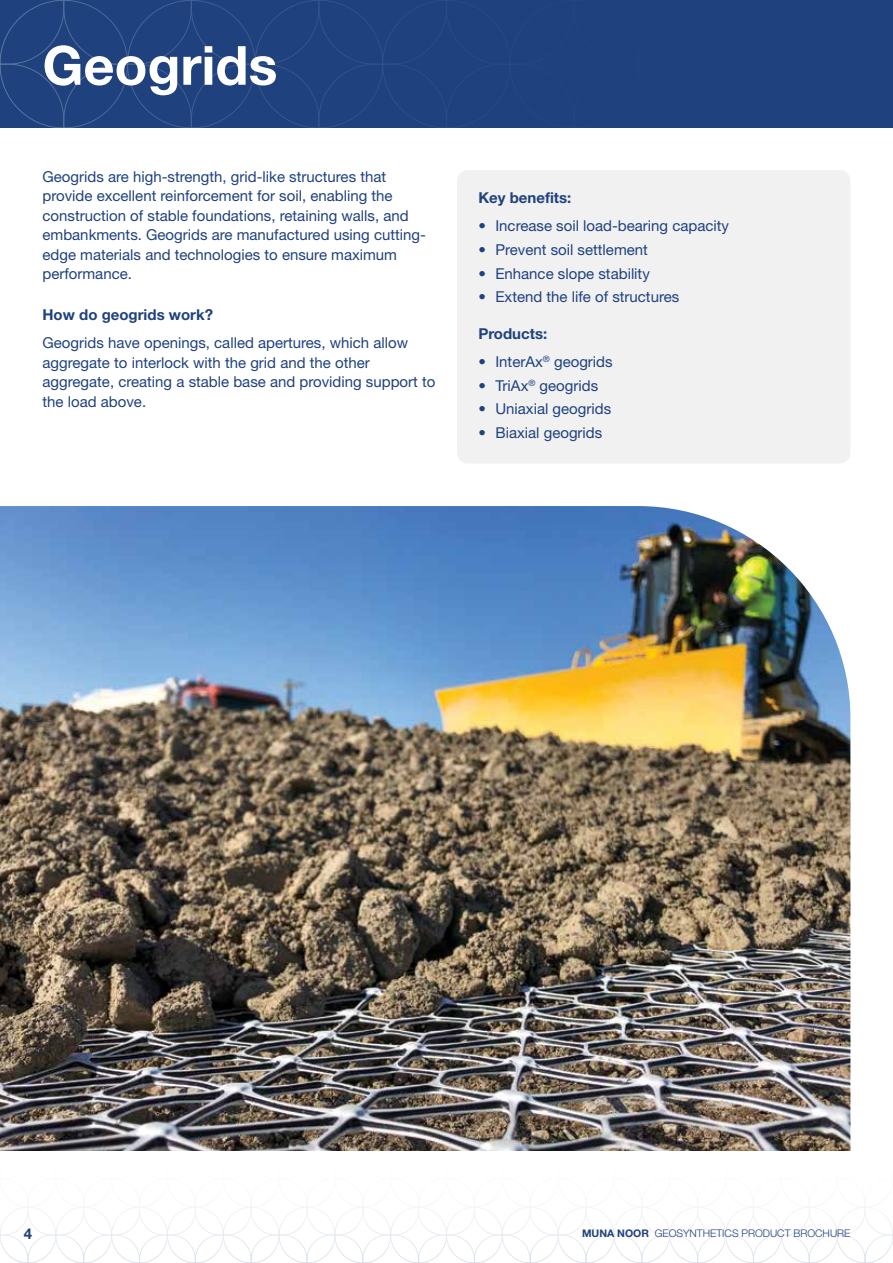
<style>
.page{position:relative;width:893px;height:1263px;background:#fff}
.page>*{position:absolute;margin:0;border:0;box-sizing:border-box;transform-origin:0 0}
.t1{font:700 54px "Helvetica Neue";color:#fff}
.t2{font:15px/19.5px "Helvetica Neue";color:#1f417e}
.t3{font:700 15px "Helvetica Neue";color:#1f417e}
.t4{font:300 10.5px "Helvetica Neue";color:#1f417e}
.s1{font-weight:700}
</style>
<div class="page">
<img style="left:0;top:506px;width:850px;height:645px">
<div style="left:0;top:0;width:893px;height:128px;background:#1f417e"></div>
<div style="left:457px;top:170px;width:393px;height:293px;background:#f1f1f2;border-radius:11px"></div>
<svg style="left:0;top:1202px;width:893px;height:61px"></svg>
<h1 class="t1" style="left:43px;top:32px;width:236px">Geogrids</h1>
<p class="t2" style="left:43px;top:167px;width:385px">Geogrids are high-strength, grid-like structures that provide excellent reinforcement for soil, enabling the construction of stable foundations, retaining walls, and embankments. Geogrids are manufactured using cutting&shy;edge materials and technologies to ensure maximum performance.</p>
<p class="t3" style="left:43px;top:305px;width:172px">How do geogrids work?</p>
<p class="t2" style="left:43px;top:333px;width:394px">Geogrids have openings, called apertures, which allow aggregate to interlock with the grid and the other aggregate, creating a stable base and providing support to the load above.</p>
<p class="t3" style="left:478px;top:188px;width:95px">Key benefits:</p>
<p class="t2" style="left:478px;top:216px;width:252px">• Increase soil load-bearing capacity</p>
<p class="t2" style="left:478px;top:240px;width:171px">• Prevent soil settlement</p>
<p class="t2" style="left:478px;top:263px;width:173px">• Enhance slope stability</p>
<p class="t2" style="left:478px;top:287px;width:202px">• Extend the life of structures</p>
<p class="t3" style="left:478px;top:324px;width:70px">Products:</p>
<p class="t2" style="left:478px;top:352px;width:136px">• InterAx<sup>®</sup> geogrids</p>
<p class="t2" style="left:478px;top:375px;width:121px">• TriAx<sup>®</sup> geogrids</p>
<p class="t2" style="left:478px;top:399px;width:134px">• Uniaxial geogrids</p>
<p class="t2" style="left:478px;top:423px;width:125px">• Biaxial geogrids</p>
<p class="t3" style="left:24px;top:1225px;width:10px">4</p>
<p class="t4" style="left:582px;top:1227px;width:270px"><span class="s1">MUNA NOOR</span> GEOSYNTHETICS PRODUCT BROCHURE</p>
</div>
